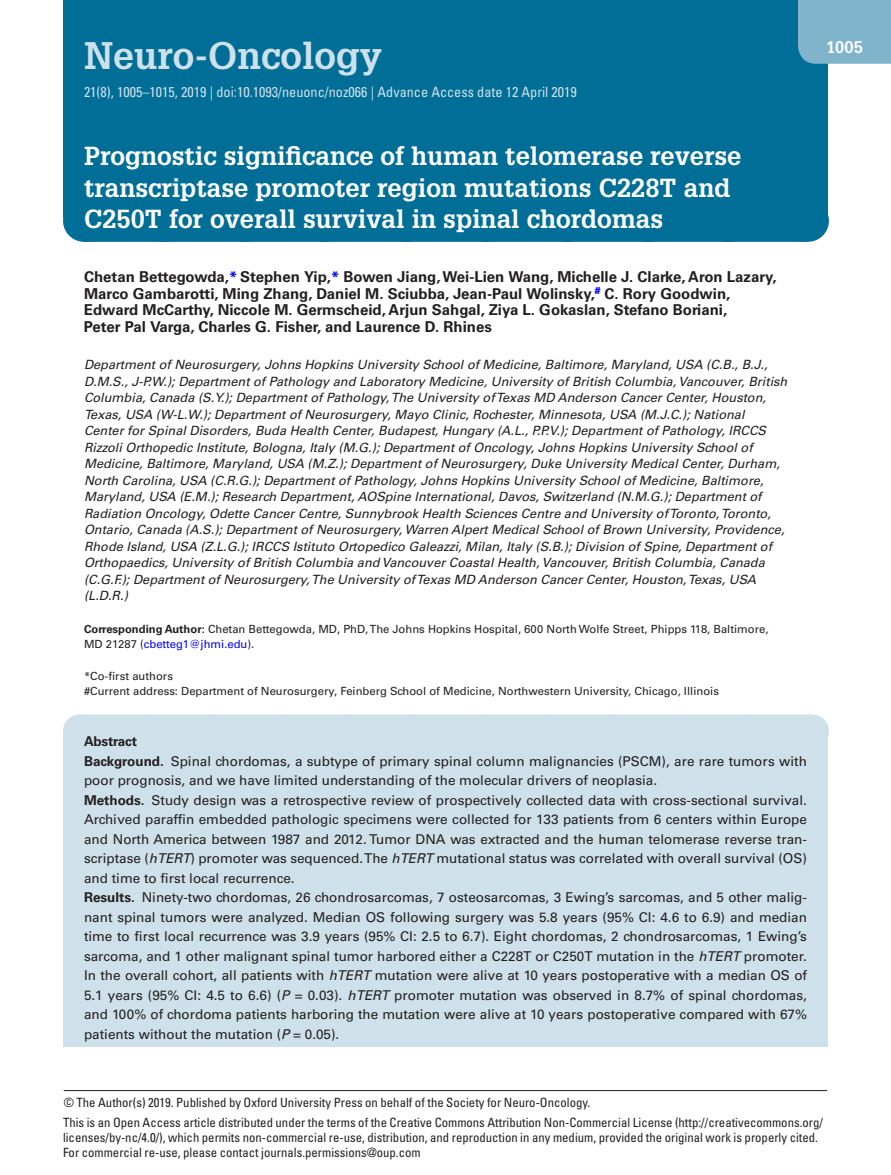
<style>
.page{position:relative;width:891px;height:1175px;background:#fff}
.page>*{position:absolute;margin:0;border:0;box-sizing:border-box;transform-origin:0 0}
.t1{font:700 37.5px "Glypha LT Std";color:#cee0ea}
.t2{font:700 25.5px/31.5px "Glypha LT Std";color:#fff}
.t3{font:700 16.5px "Glypha LT Std";color:#fff}
.t4{font:700 15px/16.5px "Univers LT Std";color:#231f20}
.t5{font:condensed 14.25px "Univers LT Std";color:#cee0ea}
.t6{font:13.5px/19.5px "Univers LT Std";color:#231f20}
.t7{font:italic 12.75px/16.5px "Univers LT Std";color:#231f20}
.t8{font:condensed 12.75px/15px "Univers LT Std";color:#231f20}
.t9{font:11.25px/15px "Univers LT Std";color:#231f20}
.s1{color:#00f}
.s2{font-weight:700}
.s3{font-style:italic}
</style>
<div class="page">
<div style="left:63px;top:0;width:765px;height:166px;background:#006e96"></div>
<div style="left:798px;top:0;width:93px;height:64px;background:#7fb4ca"></div>
<hr style="left:64px;top:1090px;width:763px;height:1px;background:#231f20">
<div style="left:63px;top:165px;width:765px;height:53px;background:#006e96"></div>
<div style="left:84px;top:200px;width:723px;height:42px;background:#006e96"></div>
<svg style="left:166px;top:241px;width:601px;height:1px"></svg>
<hr style="left:807px;top:200px;width:1px;height:42px;background:#006e96">
<div style="left:63px;top:731px;width:765px;height:18px;background:#cee0ea"></div>
<div style="left:80px;top:714px;width:732px;height:33px;background:#cee0ea"></div>
<svg style="left:146px;top:714px;width:632px;height:1px"></svg>
<hr style="left:812px;top:714px;width:1px;height:33px;background:#cee0ea">
<div style="left:63px;top:749px;width:765px;height:39px;background:#cee0ea"></div>
<div style="left:63px;top:788px;width:765px;height:98px;background:#cee0ea"></div>
<div style="left:63px;top:886px;width:765px;height:160px;background:#cee0ea"></div>
<h1 class="t1" style="left:84px;top:32px;width:299px">Neuro-Oncology</h1>
<p class="t5" style="left:84px;top:83px;width:494px">21(8), 1005–1015, 2019 | doi:10.1093/neuonc/noz066 | Advance Access date 12 April 2019</p>
<h2 class="t2" style="left:84px;top:140px;width:659px">Prognostic significance of human telomerase reverse transcriptase promoter region mutations C228T and<br>C250T for overall survival in spinal chordomas</h2>
<p class="t4" style="left:84px;top:269px;width:694px">Chetan Bettegowda,<span class="s1">*</span> Stephen Yip,<span class="s1">*</span> Bowen Jiang, Wei-Lien Wang, Michelle J. Clarke, Aron Lazary, Marco Gambarotti, Ming Zhang, Daniel M. Sciubba, Jean-Paul Wolinsky,<sup>#</sup> C. Rory Goodwin, Edward McCarthy, Niccole M. Germscheid, Arjun Sahgal, Ziya L. Gokaslan, Stefano Boriani,<br>Peter Pal Varga, Charles G. Fisher, and Laurence D. Rhines</p>
<p class="t7" style="left:84px;top:357px;width:705px">Department of Neurosurgery, Johns Hopkins University School of Medicine, Baltimore, Maryland, USA (C.B., B.J., D.M.S., J-P.W.); Department of Pathology and Laboratory Medicine, University of British Columbia, Vancouver, British Columbia, Canada (S.Y.); Department of Pathology, The University of Texas MD Anderson Cancer Center, Houston, Texas, USA (W-L.W.); Department of Neurosurgery, Mayo Clinic, Rochester, Minnesota, USA (M.J.C.); National Center for Spinal Disorders, Buda Health Center, Budapest, Hungary (A.L., P.P.V.); Department of Pathology, IRCCS Rizzoli Orthopedic Institute, Bologna, Italy (M.G.); Department of Oncology, Johns Hopkins University School of Medicine, Baltimore, Maryland, USA (M.Z.); Department of Neurosurgery, Duke University Medical Center, Durham, North Carolina, USA (C.R.G.); Department of Pathology, Johns Hopkins University School of Medicine, Baltimore, Maryland, USA (E.M.); Research Department, AOSpine International, Davos, Switzerland (N.M.G.); Department of Radiation Oncology, Odette Cancer Centre, Sunnybrook Health Sciences Centre and University of Toronto, Toronto, Ontario, Canada (A.S.); Department of Neurosurgery, Warren Alpert Medical School of Brown University, Providence, Rhode Island, USA (Z.L.G.); IRCCS Istituto Ortopedico Galeazzi, Milan, Italy (S.B.); Division of Spine, Department of Orthopaedics, University of British Columbia and Vancouver Coastal Health, Vancouver, British Columbia, Canada (C.G.F.); Department of Neurosurgery, The University of Texas MD Anderson Cancer Center, Houston, Texas, USA (L.D.R.)</p>
<p class="t9" style="left:84px;top:621px;width:686px"><span class="s2">Corresponding Author:</span> Chetan Bettegowda, MD, PhD, The Johns Hopkins Hospital, 600 North Wolfe Street, Phipps 118, Baltimore,<br>MD 21287 (<span class="s1">cbetteg1@jhmi.edu</span>).</p>
<p class="t9" style="left:84px;top:668px;width:636px">*Co-first authors<br>#Current address: Department of Neurosurgery, Feinberg School of Medicine, Northwestern University, Chicago, Illinois</p>
<p class="t6" style="left:84px;top:731px;width:725px"><span class="s2">Abstract<br>Background.</span> Spinal chordomas, a subtype of primary spinal column malignancies (PSCM), are rare tumors with poor prognosis, and we have limited understanding of the molecular drivers of neoplasia.<br><span class="s2">Methods.</span> Study design was a retrospective review of prospectively collected data with cross-sectional survival.<br>Archived paraffin embedded pathologic specimens were collected for 133 patients from 6 centers within Europe and North America between 1987 and 2012. Tumor DNA was extracted and the human telomerase reverse tran&shy;scriptase (<span class="s3">hTERT</span>) promoter was sequenced. The <span class="s3">hTERT</span> mutational status was correlated with overall survival (OS) and time to first local recurrence.<br><span class="s2">Results.</span> Ninety-two chordomas, 26 chondrosarcomas, 7 osteosarcomas, 3 Ewing’s sarcomas, and 5 other malig&shy;nant spinal tumors were analyzed. Median OS following surgery was 5.8 years (95% CI: 4.6 to 6.9) and median time to first local recurrence was 3.9 years (95% CI: 2.5 to 6.7). Eight chordomas, 2 chondrosarcomas, 1 Ewing’s sarcoma, and 1 other malignant spinal tumor harbored either a C228T or C250T mutation in the <span class="s3">hTERT</span> promoter.<br>In the overall cohort, all patients with <span class="s3">hTERT</span> mutation were alive at 10 years postoperative with a median OS of 5.1 years (95% CI: 4.5 to 6.6) (<span class="s3">P</span> = 0.03). <span class="s3">hTERT</span> promoter mutation was observed in 8.7% of spinal chordomas, and 100% of chordoma patients harboring the mutation were alive at 10 years postoperative compared with 67% patients without the mutation (<span class="s3">P</span> = 0.05).</p>
<p class="t3" style="left:826px;top:37px;width:38px">1005</p>
<p class="t8" style="left:64px;top:1095px;width:528px">© The Author(s) 2019. Published by Oxford University Press on behalf of the Society for Neuro-Oncology.</p>
<p class="t8" style="left:63px;top:1114px;width:762px">This is an Open Access article distributed under the terms of the Creative Commons Attribution Non-Commercial License (http://creativecommons.org/ licenses/by-nc/4.0/), which permits non-commercial re-use, distribution, and reproduction in any medium, provided the original work is properly cited.<br>For commercial re-use, please contact journals.permissions@oup.com</p>
</div>
